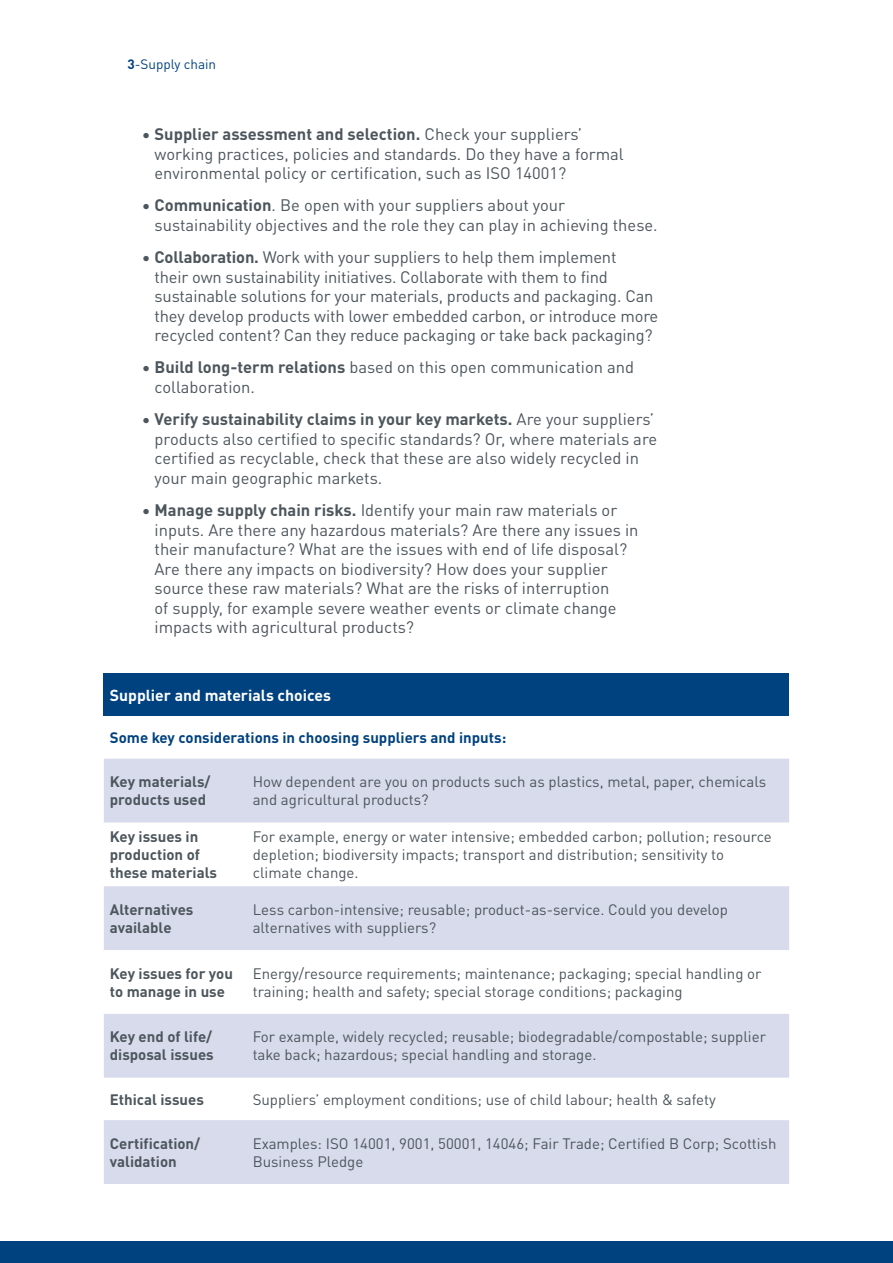
<style>
.page{position:relative;width:893px;height:1263px;background:#fff}
.page>*{position:absolute;margin:0;border:0;box-sizing:border-box;transform-origin:0 0}
.t1{font:16.5px/19.5px "DINOT";color:#4c565c}
._7a_Table_Header_Whi{font:700 15.75px "DINOT";color:#fff}
._7b_Table_Text{font:15px/18px "DINOT";color:#4c565c}
._7b_Table_Text-2{font:700 15px/18px "DINOT";color:#4c565c}
._7b_Table_Text-3{font:700 15px "DINOT";color:#00427f}
.t2{font:13.5px "DINOT";color:#00427f}
.s1{font-weight:700}
</style>
<div class="page">
<div style="left:0;top:1242px;width:893px;height:21px;background:#00427f"></div>
<div style="left:104px;top:674px;width:685px;height:42px;background:#00427f"></div>
<div style="left:104px;top:759px;width:685px;height:63px;background:#d7dbeb"></div>
<svg style="left:104px;top:886px;width:685px;height:298px;fill:#d7dbeb"></svg>
<p class="t2" style="left:128px;top:54px;width:90px"><span class="s1">3</span>-Supply chain</p>
<p class="t1" style="left:155px;top:123px;width:471px;text-indent:-13px">• <span class="s1">Supplier assessment and selection.</span> Check your suppliers’ working practices, policies and standards. Do they have a formal environmental policy or certification, such as ISO 14001?</p>
<p class="t1" style="left:155px;top:194px;width:505px;text-indent:-13px">• <span class="s1">Communication</span>. Be open with your suppliers about your sustainability objectives and the role they can play in achieving these.</p>
<p class="t1" style="left:155px;top:246px;width:505px;text-indent:-13px">• <span class="s1">Collaboration.</span> Work with your suppliers to help them implement<br>their own sustainability initiatives. Collaborate with them to find sustainable solutions for your materials, products and packaging. Can they develop products with lower embedded carbon, or introduce more recycled content? Can they reduce packaging or take back packaging?</p>
<p class="t1" style="left:155px;top:356px;width:481px;text-indent:-13px">• <span class="s1">Build long-term relations</span> based on this open communication and collaboration.</p>
<p class="t1" style="left:155px;top:408px;width:504px;text-indent:-13px">• <span class="s1">Verify sustainability claims in your key markets.</span> Are your suppliers’ products also certified to specific standards? Or, where materials are certified as recyclable, check that these are also widely recycled in your main geographic markets.</p>
<p class="t1" style="left:155px;top:499px;width:485px;text-indent:-13px">• <span class="s1">Manage supply chain risks.</span> Identify your main raw materials or inputs. Are there any hazardous materials? Are there any issues in their manufacture? What are the issues with end of life disposal?<br>Are there any impacts on biodiversity? How does your supplier source these raw materials? What are the risks of interruption<br>of supply, for example severe weather events or climate change impacts with agricultural products?</p>
<p class="_7a_Table_Header_Whi" style="left:110px;top:683px;width:223px">Supplier and materials choices</p>
<p class="_7b_Table_Text-3" style="left:110px;top:726px;width:398px">Some key considerations in choosing suppliers and inputs:</p>
<p class="_7b_Table_Text-2" style="left:110px;top:771px;width:102px">Key materials/ products used</p>
<p class="_7b_Table_Text" style="left:253px;top:772px;width:515px">How dependent are you on products such as plastics, metal, paper, chemicals and agricultural products?</p>
<p class="_7b_Table_Text-2" style="left:110px;top:826px;width:109px">Key issues in production of these materials</p>
<p class="_7b_Table_Text" style="left:253px;top:826px;width:521px">For example, energy or water intensive; embedded carbon; pollution; resource depletion; biodiversity impacts; transport and distribution; sensitivity to climate change.</p>
<p class="_7b_Table_Text-2" style="left:110px;top:899px;width:85px">Alternatives available</p>
<p class="_7b_Table_Text" style="left:253px;top:899px;width:477px">Less carbon-intensive; reusable; product-as-service. Could you develop alternatives with suppliers?</p>
<p class="_7b_Table_Text-2" style="left:110px;top:963px;width:125px">Key issues for you to manage in use</p>
<p class="_7b_Table_Text" style="left:253px;top:963px;width:510px">Energy/resource requirements; maintenance; packaging; special handling or training; health and safety; special storage conditions; packaging</p>
<p class="_7b_Table_Text-2" style="left:110px;top:1027px;width:105px">Key end of life/ disposal issues</p>
<p class="_7b_Table_Text" style="left:253px;top:1027px;width:515px">For example, widely recycled; reusable; biodegradable/compostable; supplier take back; hazardous; special handling and storage.</p>
<p class="_7b_Table_Text-2" style="left:110px;top:1089px;width:96px">Ethical issues</p>
<p class="_7b_Table_Text" style="left:253px;top:1089px;width:465px">Suppliers’ employment conditions; use of child labour; health &amp; safety</p>
<p class="_7b_Table_Text-2" style="left:110px;top:1133px;width:92px">Certification/ validation</p>
<p class="_7b_Table_Text" style="left:253px;top:1133px;width:525px">Examples: ISO 14001, 9001, 50001, 14046; Fair Trade; Certified B Corp; Scottish<br>Business Pledge</p>
</div>
